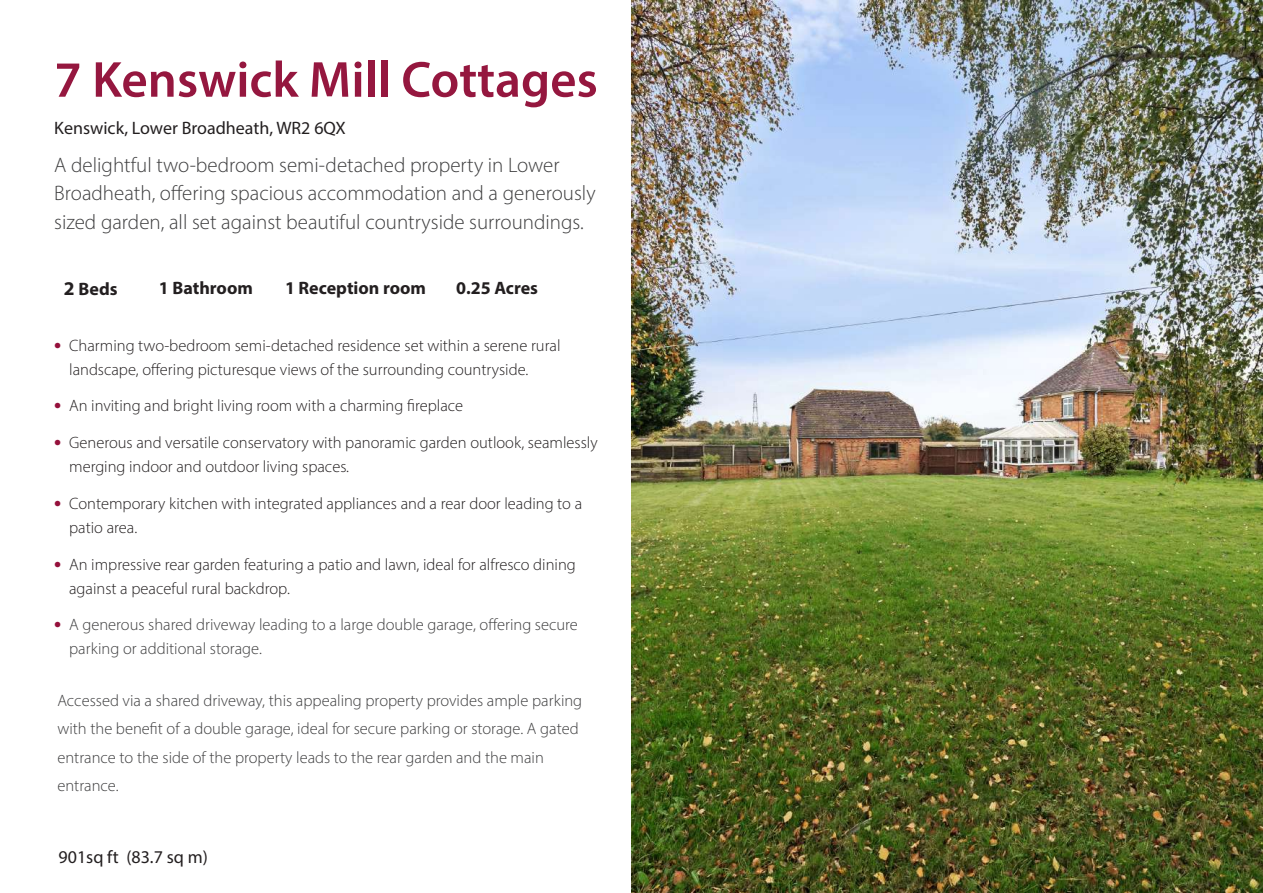
<style>
.page{position:relative;width:1263px;height:893px;background:#fff}
.page>*{position:absolute;margin:0;border:0;box-sizing:border-box;transform-origin:0 0}
.t1{font:600 51px "Myriad Pro";color:#95173f}
.t2{font:300 21px/28.5px "Myriad Pro";color:#3e3e3f}
.t3{font:18px "Myriad Pro";color:#231f20}
.t4{font:700 18px "Myriad Pro";color:#231f20}
.t5{font:300 16.5px/24px "Myriad Pro";color:#231f20}
.t6{font:300 16.5px/28.5px "Myriad Pro";color:#3e3e3f}
.s1{font-size:19.5px}
.s2{font-weight:700;font-size:21px;color:#95103b}
</style>
<div class="page">
<img style="left:631px;top:0;width:632px;height:893px">
<h1 class="t1" style="left:54px;top:47px;width:545px">7 Kenswick Mill Cottages</h1>
<p class="t3" style="left:54px;top:117px;width:293px">Kenswick, Lower Broadheath, WR2 6QX</p>
<p class="t2" style="left:54px;top:150px;width:543px">A delightful two-bedroom semi-detached property in Lower<br>Broadheath, offering spacious accommodation and a generously sized garden, all set against beautiful countryside surroundings.</p>
<p class="t4" style="left:64px;top:277px;width:55px"><span class="s1">2</span> Beds</p>
<p class="t4" style="left:159px;top:276px;width:96px">1 Bathroom</p>
<p class="t4" style="left:285px;top:276px;width:143px">1 Reception room</p>
<p class="t4" style="left:456px;top:276px;width:83px">0.25 Acres</p>
<p class="t5" style="left:69px;top:333px;width:493px;text-indent:-15px"><span class="s2">•</span> Charming two-bedroom semi-detached residence set within a serene rural landscape, offering picturesque views of the surrounding countryside.</p>
<p class="t5" style="left:54px;top:394px;width:410px"><span class="s2">•</span> An inviting and bright living room with a charming fireplace</p>
<p class="t5" style="left:69px;top:430px;width:530px;text-indent:-15px"><span class="s2">•</span> Generous and versatile conservatory with panoramic garden outlook, seamlessly merging indoor and outdoor living spaces.</p>
<p class="t5" style="left:69px;top:491px;width:514px;text-indent:-15px"><span class="s2">•</span> Contemporary kitchen with integrated appliances and a rear door leading to a patio area.</p>
<p class="t5" style="left:69px;top:552px;width:508px;text-indent:-15px"><span class="s2">•</span> An impressive rear garden featuring a patio and lawn, ideal for alfresco dining against a peaceful rural backdrop.</p>
<p class="t6" style="left:69px;top:613px;width:510px;line-height:24px;text-indent:-15px"><span class="s2">•</span> A generous shared driveway leading to a large double garage, offering secure parking or additional storage.</p>
<p class="t6" style="left:57px;top:686px;width:526px">Accessed via a shared driveway, this appealing property provides ample parking with the benefit of a double garage, ideal for secure parking or storage. A gated entrance to the side of the property leads to the rear garden and the main entrance.</p>
<p class="t3" style="left:59px;top:845px;width:151px">901sq ft (83.7 sq m)</p>
</div>
